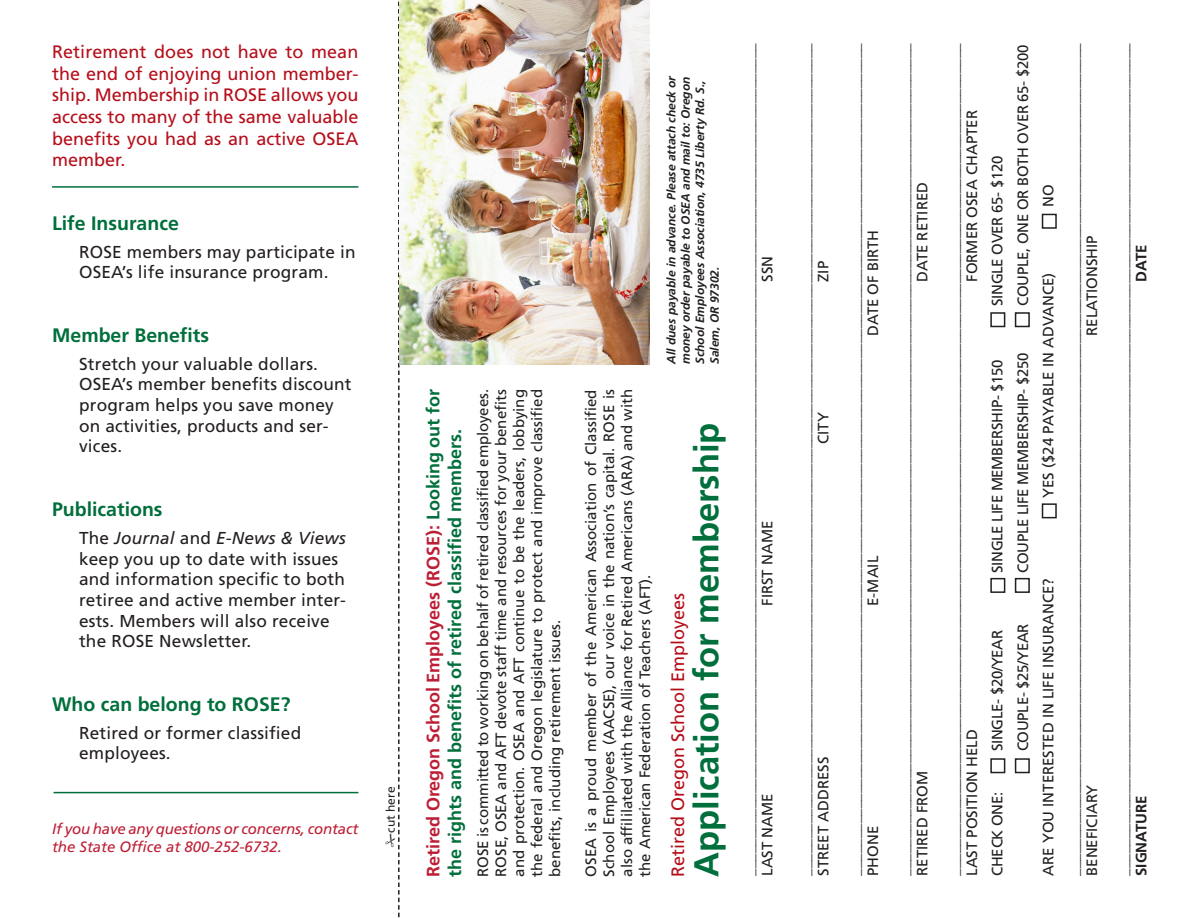
<style>
.page{position:relative;width:1188px;height:918px;background:#fff}
.page>*{position:absolute;margin:0;border:0;box-sizing:border-box;transform-origin:0 0}
.Intro{font:700 34.5px "Frutiger LT Std";color:#006f3c}
.Body_Text{font:700 19.5px "Frutiger LT Std";color:#006f3c}
.Intro-2{font:18px/21.6px "Frutiger LT Std";color:#b50e1a;text-align:justify}
.Intro_Text{font:700 18px "Frutiger LT Std";color:#be1e35}
.Intro_Text-2{font:700 18px "Frutiger LT Std";color:#006f3c}
.Biullets{font:17.25px/20.7px "Frutiger LT Std";letter-spacing:.01em;color:#231f20}
.Line{font:15px/18px "Frutiger LT Std";color:#231f20}
.Intro_Text-3{font:15px/18px "Frutiger LT Std";color:#231f20;text-align:justify}
.Intro-3{font:15px/18px "Frutiger LT Std";color:#231f20}
.Form_Text{font:15px "Frutiger LT Std";letter-spacing:-.02em;color:#231f20}
.Form_Text-2{font:15px "Frutiger LT Std";color:#231f20}
.t1{font:italic 15px/18px "Frutiger LT Std";letter-spacing:-.01em;color:#be1e35}
.Form_Text-3{font:700 15px "Frutiger LT Std";color:#231f20}
.Biullets-2{font:italic 700 12px/14.4px "Frutiger LT Std";color:#231f20}
.t2{font:12px "Frutiger LT Std";letter-spacing:.005em;color:#231f20}
.s1{font-style:italic}
.s2{color:#006f3c}
</style>
<div class="page">
<hr style="left:52px;top:186px;width:306px;height:2px;background:#006f3c">
<hr style="left:54px;top:792px;width:304px;height:1px;background:#006f3c">
<img style="left:400px;top:0;width:249px;height:364px">
<div style="left:990px;top:758px;width:15px;height:15px;border:2px solid #231f20"></div>
<div style="left:1015px;top:758px;width:15px;height:15px;border:2px solid #231f20"></div>
<div style="left:990px;top:578px;width:15px;height:15px;border:2px solid #231f20"></div>
<div style="left:1015px;top:578px;width:15px;height:15px;border:2px solid #231f20"></div>
<div style="left:1042px;top:503px;width:15px;height:15px;border:2px solid #231f20"></div>
<div style="left:1042px;top:214px;width:15px;height:15px;border:2px solid #231f20"></div>
<div style="left:990px;top:312px;width:15px;height:15px;border:2px solid #231f20"></div>
<div style="left:1015px;top:312px;width:15px;height:15px;border:2px solid #231f20"></div>
<svg style="left:398px;top:0;width:2px;height:918px"></svg>
<p class="Intro-2" style="left:52px;top:41px;width:308px">Retirement does not have to mean the end of enjoying union member&shy;ship. Membership in ROSE allows you access to many of the same valuable benefits you had as an active OSEA member.</p>
<p class="Body_Text" style="left:52px;top:212px;width:128px">Life Insurance</p>
<p class="Biullets" style="left:79px;top:241px;width:278px">ROSE members may participate in<br>OSEA’s life insurance program.</p>
<p class="Body_Text" style="left:52px;top:324px;width:159px">Member Benefits</p>
<p class="Biullets" style="left:79px;top:353px;width:274px">Stretch your valuable dollars.<br>OSEA’s member benefits discount program helps you save money on activities, products and ser&shy;vices.</p>
<p class="Body_Text" style="left:52px;top:498px;width:112px">Publications</p>
<p class="Biullets" style="left:79px;top:528px;width:268px">The <span class="s1">Journal</span> and <span class="s1">E-News &amp; Views </span>keep you up to date with issues and information specific to both retiree and active member inter&shy;ests. Members will also receive the ROSE Newsletter.</p>
<p class="Body_Text" style="left:52px;top:693px;width:240px">Who can belong to ROSE?</p>
<p class="Biullets" style="left:79px;top:722px;width:224px">Retired or former classified employees.</p>
<p class="t1" style="left:52px;top:820px;width:308px">If you have any questions or concerns, contact the State Office at 800-252-6732.</p>
<p class="t2" style="left:384px;top:833px;width:48px;rotate:-90deg">cut here</p>
<p class="Intro_Text" style="left:423px;top:877px;width:489px;rotate:-90deg">Retired Oregon School Employees (ROSE): <span class="s2">Looking out for</span></p>
<p class="Intro_Text-2" style="left:444px;top:877px;width:449px;rotate:-90deg">the rights and benefits of retired classified members.</p>
<p class="Intro_Text-3" style="left:474px;top:877px;width:489px;rotate:-90deg">ROSE is committed to working on behalf of retired classified employees.<br>ROSE, OSEA and AFT devote staff time and resources for your benefits and protection. OSEA and AFT continue to be the leaders, lobbying the federal and Oregon legislature to protect and improve classified benefits, including retirement issues.</p>
<p class="Intro_Text-3" style="left:582px;top:877px;width:489px;rotate:-90deg">OSEA is a proud member of the American Association of Classified School Employees (AACSE), our voice in the nation’s capital. ROSE is also affililated with the Alliance for Retired Americans (ARA) and with the American Federation of Teachers (AFT).</p>
<p class="Biullets-2" style="left:664px;top:364px;width:290px;rotate:-90deg">All dues payable in advance. Please attach check or money order payable to OSEA and mail to: Oregon School Employees Association, 4735 Liberty Rd. S., Salem, OR 97302.</p>
<p class="Intro" style="left:686px;top:877px;width:456px;rotate:-90deg">Application for membership</p>
<p class="Intro-2" style="left:667px;top:877px;width:286px;rotate:-90deg">Retired Oregon School Employees</p>
<p class="Line" style="left:741px;top:876px;width:834px;rotate:-90deg">_______________________________________________________________________________________________________________<br>LAST NAME</p>
<p class="Line" style="left:759px;top:282px;width:27px;rotate:-90deg">SSN</p>
<p class="Line" style="left:759px;top:606px;width:87px;rotate:-90deg">FIRST NAME</p>
<p class="Line" style="left:796px;top:876px;width:834px;rotate:-90deg">_______________________________________________________________________________________________________________</p>
<p class="Form_Text" style="left:815px;top:282px;width:22px;rotate:-90deg">ZIP</p>
<p class="Form_Text" style="left:815px;top:444px;width:33px;rotate:-90deg">CITY</p>
<p class="Form_Text-2" style="left:815px;top:876px;width:121px;rotate:-90deg">STREET ADDRESS</p>
<p class="Line" style="left:846px;top:876px;width:834px;rotate:-90deg">_______________________________________________________________________________________________________________<br>PHONE</p>
<p class="Line" style="left:864px;top:336px;width:108px;rotate:-90deg">DATE OF BIRTH</p>
<p class="Line" style="left:864px;top:606px;width:51px;rotate:-90deg">E-MAIL</p>
<p class="Line" style="left:895px;top:876px;width:834px;rotate:-90deg">_______________________________________________________________________________________________________________<br>RETIRED FROM</p>
<p class="Line" style="left:913px;top:282px;width:101px;rotate:-90deg">DATE RETIRED</p>
<p class="Line" style="left:945px;top:876px;width:834px;rotate:-90deg">_______________________________________________________________________________________________________________</p>
<p class="Form_Text-2" style="left:963px;top:282px;width:173px;rotate:-90deg">FORMER OSEA CHAPTER</p>
<p class="Form_Text-2" style="left:963px;top:876px;width:148px;rotate:-90deg">LAST POSITION HELD</p>
<p class="Form_Text" style="left:989px;top:306px;width:152px;rotate:-90deg">SINGLE OVER 65- $120</p>
<p class="Form_Text" style="left:989px;top:573px;width:215px;rotate:-90deg">SINGLE LIFE MEMBERSHIP- $150</p>
<p class="Form_Text" style="left:989px;top:751px;width:123px;rotate:-90deg">SINGLE- $20/YEAR</p>
<p class="Form_Text" style="left:989px;top:876px;width:85px;rotate:-90deg">CHECK ONE:</p>
<p class="Form_Text" style="left:1014px;top:306px;width:263px;rotate:-90deg">COUPLE, ONE OR BOTH OVER 65- $200</p>
<p class="Form_Text" style="left:1014px;top:573px;width:222px;rotate:-90deg">COUPLE LIFE MEMBERSHIP- $250</p>
<p class="Form_Text" style="left:1014px;top:751px;width:130px;rotate:-90deg">COUPLE- $25/YEAR</p>
<p class="Form_Text" style="left:1040px;top:207px;width:24px;rotate:-90deg">NO</p>
<p class="Form_Text-2" style="left:1040px;top:498px;width:227px;rotate:-90deg">YES ($24 PAYABLE IN ADVANCE)</p>
<p class="Form_Text-2" style="left:1040px;top:876px;width:299px;rotate:-90deg">ARE YOU INTERESTED IN LIFE INSURANCE?</p>
<p class="Intro-3" style="left:1065px;top:876px;width:834px;rotate:-90deg">_______________________________________________________________________________________________________________<br>BENEFICIARY</p>
<p class="Intro-3" style="left:1083px;top:336px;width:102px;rotate:-90deg">RELATIONSHIP</p>
<p class="Intro-3" style="left:1114px;top:876px;width:834px;rotate:-90deg">_______________________________________________________________________________________________________________</p>
<p class="Form_Text-3" style="left:1133px;top:282px;width:39px;rotate:-90deg">DATE</p>
<p class="Form_Text-3" style="left:1133px;top:876px;width:82px;rotate:-90deg">SIGNATURE</p>
</div>
